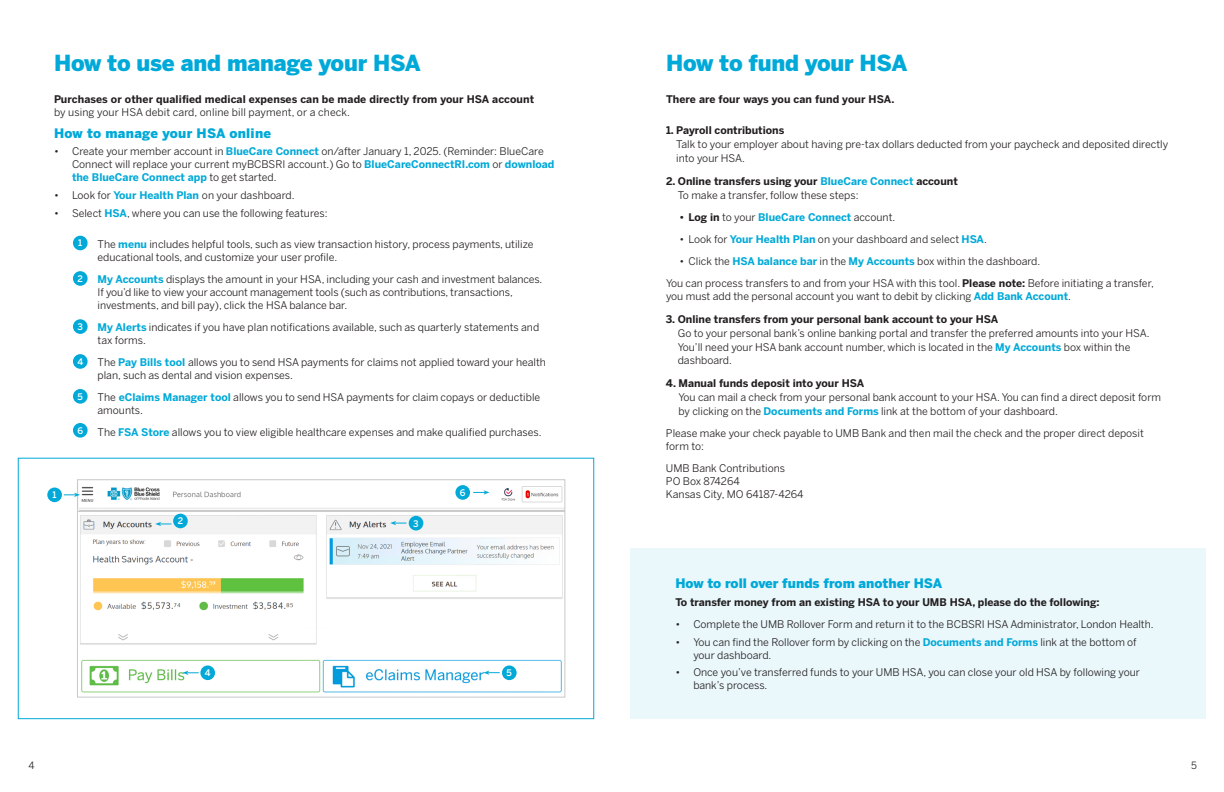
<style>
.page{position:relative;width:1224px;height:792px;background:#fff}
.page>*{position:absolute;margin:0;border:0;box-sizing:border-box;transform-origin:0 0}
.t1{font:900 22px "Benton Sans";letter-spacing:-.01em;color:#00a9d8}
.Sub_1_13_16_Center{font:900 13px "Benton Sans";color:#00a9d8}
.Sub_1_13_16_Center-2{font:900 13px "Benton Sans";letter-spacing:.02em;color:#00a9d8}
.BODY_TEXT_10_5_14{font:10.5px/13px "Benton Sans";color:#231f20}
.BODY_TEXT_10_5_14-2{font:700 10.5px/13px "Benton Sans";color:#231f20}
.BODY_TEXT_10_5_14-3{font:700 10.5px "Benton Sans";color:#00a9d8}
.t2{font:10px "Benton Sans";color:#231f20}
.BODY_TEXT_10_5_14-4{font:500 9px "Benton Sans";color:#fff}
.s1{font-weight:400}
.s2{font-weight:700;color:#00a9d8}
.s3{font-weight:700}
.s4{color:#00a9d8}
.s5{color:#231f20}
.s6{font-weight:400;color:#231f20}
</style>
<div class="page">
<div style="left:630px;top:548px;width:576px;height:171px;background:#eaf7fb"></div>
<div style="left:73px;top:236px;width:15px;height:14px;background:#00a9d8;border-radius:50%"></div>
<img style="left:79px;top:485px;width:484px;height:208px">
<div style="left:77px;top:480px;width:488px;height:217px;border:1px solid #c7c8ca"></div>
<div style="left:73px;top:271px;width:15px;height:15px;background:#00a9d8;border-radius:50%"></div>
<div style="left:73px;top:319px;width:15px;height:15px;background:#00a9d8;border-radius:50%"></div>
<div style="left:73px;top:354px;width:15px;height:15px;background:#00a9d8;border-radius:50%"></div>
<div style="left:73px;top:389px;width:15px;height:15px;background:#00a9d8;border-radius:50%"></div>
<div style="left:73px;top:423px;width:15px;height:15px;background:#00a9d8;border-radius:50%"></div>
<div style="left:47px;top:488px;width:15px;height:14px;background:#00a9d8;border-radius:50%"></div>
<div style="left:173px;top:514px;width:15px;height:14px;background:#00a9d8;border-radius:50%"></div>
<div style="left:409px;top:516px;width:14px;height:15px;background:#00a9d8;border-radius:50%"></div>
<div style="left:455px;top:485px;width:15px;height:15px;background:#00a9d8;border-radius:50%"></div>
<svg style="left:390px;top:521px;width:16px;height:4px"></svg>
<svg style="left:155px;top:522px;width:16px;height:4px"></svg>
<div style="left:200px;top:665px;width:15px;height:15px;background:#00a9d8;border-radius:50%"></div>
<div style="left:502px;top:665px;width:15px;height:15px;background:#00a9d8;border-radius:50%"></div>
<svg style="left:483px;top:671px;width:17px;height:4px"></svg>
<svg style="left:182px;top:671px;width:17px;height:4px"></svg>
<svg style="left:64px;top:493px;width:16px;height:4px"></svg>
<svg style="left:473px;top:490px;width:17px;height:5px"></svg>
<div style="left:18px;top:458px;width:576px;height:261px;border:1px solid #00a9d8"></div>
<p class="t1" style="left:54px;top:50px;width:369px">How to use and manage your HSA</p>
<p class="BODY_TEXT_10_5_14-2" style="left:54px;top:92px;width:482px">Purchases or other qualified medical expenses can be made directly from your HSA account <span class="s1">by using your HSA debit card, online bill payment, or a check.</span></p>
<p class="Sub_1_13_16_Center-2" style="left:54px;top:125px;width:219px">How to manage your HSA online</p>
<p class="BODY_TEXT_10_5_14" style="left:72px;top:145px;width:484px;text-indent:-18px">• Create your member account in <span class="s2">BlueCare Connect</span> on/after January 1, 2025. (Reminder: BlueCare<br>Connect will replace your current myBCBSRI account.) Go to <span class="s2">BlueCareConnectRI.com</span> or <span class="s2">download the BlueCare Connect app</span> to get started.</p>
<p class="BODY_TEXT_10_5_14" style="left:54px;top:188px;width:242px">• Look for <span class="s2">Your Health Plan</span> on your dashboard.</p>
<p class="BODY_TEXT_10_5_14" style="left:54px;top:207px;width:275px">• Select <span class="s2">HSA</span>, where you can use the following features:</p>
<p class="BODY_TEXT_10_5_14" style="left:98px;top:237px;width:437px">The <span class="s2">menu</span> includes helpful tools, such as view transaction history, process payments, utilize educational tools, and customize your user profile.</p>
<p class="BODY_TEXT_10_5_14" style="left:98px;top:272px;width:446px"><span class="s2">My Accounts</span> displays the amount in your HSA, including your cash and investment balances.<br>If you’d like to view your account management tools (such as contributions, transactions, investments, and bill pay), click the HSA balance bar.</p>
<p class="BODY_TEXT_10_5_14" style="left:98px;top:320px;width:443px"><span class="s2">My Alerts</span> indicates if you have plan notifications available, such as quarterly statements and tax forms.</p>
<p class="BODY_TEXT_10_5_14" style="left:98px;top:355px;width:450px">The <span class="s2">Pay Bills tool</span> allows you to send HSA payments for claims not applied toward your health plan, such as dental and vision expenses.</p>
<p class="BODY_TEXT_10_5_14" style="left:98px;top:390px;width:444px">The <span class="s2">eClaims Manager tool</span> allows you to send HSA payments for claim copays or deductible amounts.</p>
<p class="BODY_TEXT_10_5_14" style="left:98px;top:425px;width:445px">The <span class="s2">FSA Store</span> allows you to view eligible healthcare expenses and make qualified purchases.</p>
<p class="BODY_TEXT_10_5_14-4" style="left:78px;top:238px;width:6px">1</p>
<p class="BODY_TEXT_10_5_14-4" style="left:78px;top:273px;width:7px">2</p>
<p class="BODY_TEXT_10_5_14-4" style="left:78px;top:321px;width:7px">3</p>
<p class="BODY_TEXT_10_5_14-4" style="left:77px;top:356px;width:7px">4</p>
<p class="BODY_TEXT_10_5_14-4" style="left:78px;top:391px;width:7px">5</p>
<p class="BODY_TEXT_10_5_14-4" style="left:77px;top:425px;width:7px">6</p>
<p class="BODY_TEXT_10_5_14-4" style="left:53px;top:490px;width:6px">1</p>
<p class="BODY_TEXT_10_5_14-4" style="left:178px;top:516px;width:7px">2</p>
<p class="BODY_TEXT_10_5_14-4" style="left:413px;top:518px;width:7px">3</p>
<p class="BODY_TEXT_10_5_14-4" style="left:460px;top:487px;width:7px">6</p>
<p class="BODY_TEXT_10_5_14-4" style="left:205px;top:668px;width:7px">4</p>
<p class="BODY_TEXT_10_5_14-4" style="left:507px;top:668px;width:7px">5</p>
<p class="t1" style="left:666px;top:50px;width:243px">How to fund your HSA</p>
<p class="BODY_TEXT_10_5_14-2" style="left:666px;top:92px;width:230px">There are four ways you can fund your HSA.</p>
<p class="BODY_TEXT_10_5_14" style="left:676px;top:123px;width:494px;line-height:14px;text-indent:-10px"><span class="s3">1. Payroll contributions<br></span>Talk to your employer about having pre-tax dollars deducted from your paycheck and deposited directly into your HSA.</p>
<p class="BODY_TEXT_10_5_14-2" style="left:678px;top:174px;width:281px;line-height:14px;text-indent:-12px">2. Online transfers using your <span class="s4">BlueCare Connect</span> account<br><span class="s1">To make a transfer, follow these steps:</span></p>
<p class="BODY_TEXT_10_5_14-3" style="left:680px;top:211px;width:217px"><span class="s5">• Log in</span> <span class="s6">to your</span> BlueCare Connect <span class="s6">account.</span></p>
<p class="BODY_TEXT_10_5_14" style="left:680px;top:232px;width:309px">• Look for <span class="s2">Your Health Plan</span> on your dashboard and select <span class="s2">HSA</span>.</p>
<p class="BODY_TEXT_10_5_14" style="left:680px;top:254px;width:362px">• Click the <span class="s2">HSA balance bar</span> in the <span class="s2">My Accounts</span> box within the dashboard.</p>
<p class="BODY_TEXT_10_5_14" style="left:666px;top:276px;width:489px">You can process transfers to and from your HSA with this tool. <span class="s3">Please note:</span> Before initiating a transfer, you must add the personal account you want to debit by clicking <span class="s2">Add Bank Account</span>.</p>
<p class="BODY_TEXT_10_5_14" style="left:678px;top:312px;width:473px;line-height:14px;text-indent:-12px"><span class="s3">3. Online transfers from your personal bank account to your HSA<br></span>Go to your personal bank’s online banking portal and transfer the preferred amounts into your HSA.<br>You’ll need your HSA bank account number, which is located in the <span class="s2">My Accounts</span> box within the</p>
<p class="BODY_TEXT_10_5_14" style="left:678px;top:353px;width:56px">dashboard.</p>
<p class="BODY_TEXT_10_5_14" style="left:679px;top:376px;width:484px;line-height:14px;text-indent:-13px"><span class="s3">4. Manual funds deposit into your HSA<br></span>You can mail a check from your personal bank account to your HSA. You can find a direct deposit form by clicking on the <span class="s2">Documents and Forms</span> link at the bottom of your dashboard.</p>
<p class="BODY_TEXT_10_5_14" style="left:666px;top:426px;width:479px">Please make your check payable to UMB Bank and then mail the check and the proper direct deposit form to:</p>
<p class="BODY_TEXT_10_5_14" style="left:666px;top:461px;width:139px">UMB Bank Contributions<br>PO Box 874264<br>Kansas City, MO 64187-4264</p>
<p class="Sub_1_13_16_Center" style="left:675px;top:575px;width:268px">How to roll over funds from another HSA</p>
<p class="BODY_TEXT_10_5_14-2" style="left:675px;top:596px;width:426px">To transfer money from an existing HSA to your UMB HSA, please do the following:</p>
<p class="BODY_TEXT_10_5_14" style="left:675px;top:618px;width:480px">• Complete the UMB Rollover Form and return it to the BCBSRI HSA Administrator, London Health.</p>
<p class="BODY_TEXT_10_5_14" style="left:693px;top:635px;width:445px;text-indent:-18px">• You can find the Rollover form by clicking on the <span class="s2">Documents and Forms</span> link at the bottom of your dashboard.</p>
<p class="BODY_TEXT_10_5_14" style="left:693px;top:666px;width:448px;text-indent:-18px">• Once you’ve transferred funds to your UMB HSA, you can close your old HSA by following your bank’s process.</p>
<p class="t2" style="left:28px;top:759px;width:8px">4</p>
<p class="t2" style="left:1191px;top:759px;width:7px">5</p>
</div>
